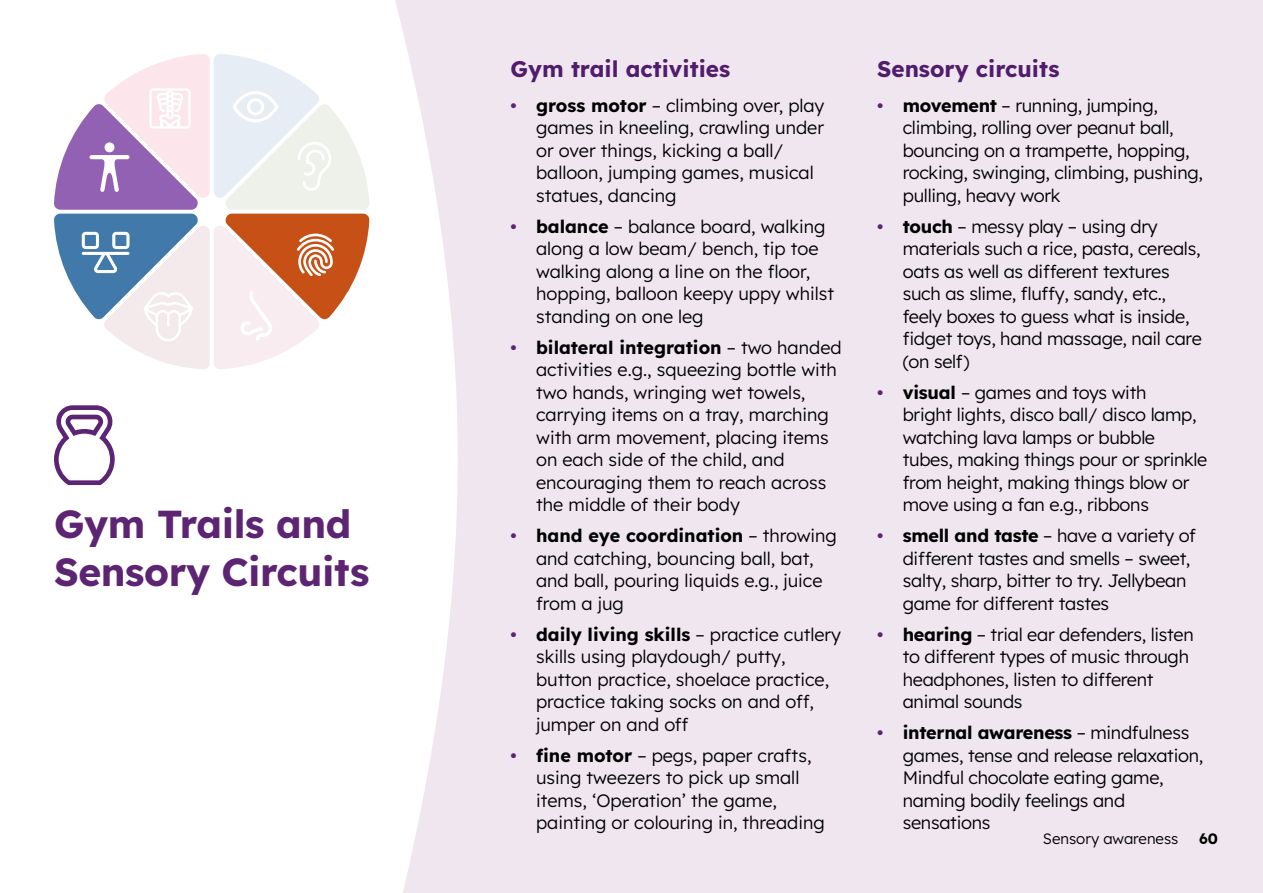
<style>
.page{position:relative;width:1263px;height:893px;background:#f0e6f0}
.page>*{position:absolute;margin:0;border:0;box-sizing:border-box;transform-origin:0 0}
.t1{font:700 39px/48px "Lexend";letter-spacing:-.01em;color:#5c2472}
.Senses_subheader_H4{font:700 22.5px "Lexend";color:#511c6c}
.t2{font:300 18px/22.5px "Lexend";letter-spacing:-.015em;color:#000}
.t3{font:300 15px "Lexend";color:#000}
.t4{font:700 15px "Lexend";color:#000}
.s1{font-weight:700;color:#5c2472}
.s2{font-weight:700}
</style>
<div class="page">
<div style="left:0;top:0;width:458px;height:893px;background:#fff"></div>
<svg style="left:54px;top:54px;width:315px;height:315px"></svg>
<svg style="left:54px;top:405px;width:61px;height:80px;background:#ccbbd3"></svg>
<h1 class="t1" style="left:54px;top:497px;width:317px">Gym Trails and<br>Sensory Circuits</h1>
<h4 class="Senses_subheader_H4" style="left:511px;top:52px;width:221px">Gym trail activities</h4>
<p class="t2" style="left:536px;top:93px;width:290px;text-indent:-26px"><span class="s1">•</span> <span class="s2">gross motor</span> – climbing over, play games in kneeling, crawling under or over things, kicking a ball/ balloon, jumping games, musical statues, dancing</p>
<p class="t2" style="left:536px;top:214px;width:299px;text-indent:-26px"><span class="s1">•</span> <span class="s2">balance</span> – balance board, walking along a low beam/ bench, tip toe walking along a line on the floor, hopping, balloon keepy uppy whilst standing on one leg</p>
<p class="t2" style="left:536px;top:335px;width:307px;text-indent:-26px"><span class="s1">•</span> <span class="s2">bilateral integration</span> – two handed activities e.g., squeezing bottle with two hands, wringing wet towels, carrying items on a tray, marching with arm movement, placing items on each side of the child, and encouraging them to reach across the middle of their body</p>
<p class="t2" style="left:536px;top:524px;width:302px;text-indent:-26px"><span class="s1">•</span> <span class="s2">hand eye coordination</span> – throwing and catching, bouncing ball, bat, and ball, pouring liquids e.g., juice from a jug</p>
<p class="t2" style="left:536px;top:622px;width:306px;text-indent:-26px"><span class="s1">•</span> <span class="s2">daily living skills</span> – practice cutlery skills using playdough/ putty, button practice, shoelace practice, practice taking socks on and off, jumper on and off</p>
<p class="t2" style="left:536px;top:743px;width:290px;text-indent:-26px"><span class="s1">•</span> <span class="s2">fine motor</span> – pegs, paper crafts, using tweezers to pick up small items, ‘Operation’ the game, painting or colouring in, threading</p>
<h4 class="Senses_subheader_H4" style="left:877px;top:52px;width:184px">Sensory circuits</h4>
<p class="t2" style="left:903px;top:93px;width:302px;text-indent:-26px"><span class="s1">•</span> <span class="s2">movement</span> – running, jumping, climbing, rolling over peanut ball, bouncing on a trampette, hopping, rocking, swinging, climbing, pushing, pulling, heavy work</p>
<p class="t2" style="left:903px;top:214px;width:300px;text-indent:-26px"><span class="s1">•</span> <span class="s2">touch</span> – messy play – using dry materials such a rice, pasta, cereals, oats as well as different textures such as slime, fluffy, sandy, etc., feely boxes to guess what is inside, fidget toys, hand massage, nail care (on self)</p>
<p class="t2" style="left:903px;top:380px;width:306px;text-indent:-26px"><span class="s1">•</span> <span class="s2">visual</span> – games and toys with<br>bright lights, disco ball/ disco lamp, watching lava lamps or bubble tubes, making things pour or sprinkle from height, making things blow or move using a fan e.g., ribbons</p>
<p class="t2" style="left:903px;top:524px;width:295px;text-indent:-26px"><span class="s1">•</span> <span class="s2">smell and taste</span> – have a variety of different tastes and smells – sweet, salty, sharp, bitter to try. Jellybean game for different tastes</p>
<p class="t2" style="left:903px;top:622px;width:292px;text-indent:-26px"><span class="s1">•</span> <span class="s2">hearing</span> – trial ear defenders, listen to different types of music through headphones, listen to different animal sounds</p>
<p class="t2" style="left:903px;top:721px;width:302px;text-indent:-26px"><span class="s1">•</span> <span class="s2">internal awareness</span> – mindfulness games, tense and release relaxation,<br>Mindful chocolate eating game, naming bodily feelings and sensations</p>
<p class="t3" style="left:1043px;top:828px;width:137px">Sensory awareness</p>
<p class="t4" style="left:1199px;top:828px;width:20px">60</p>
</div>
